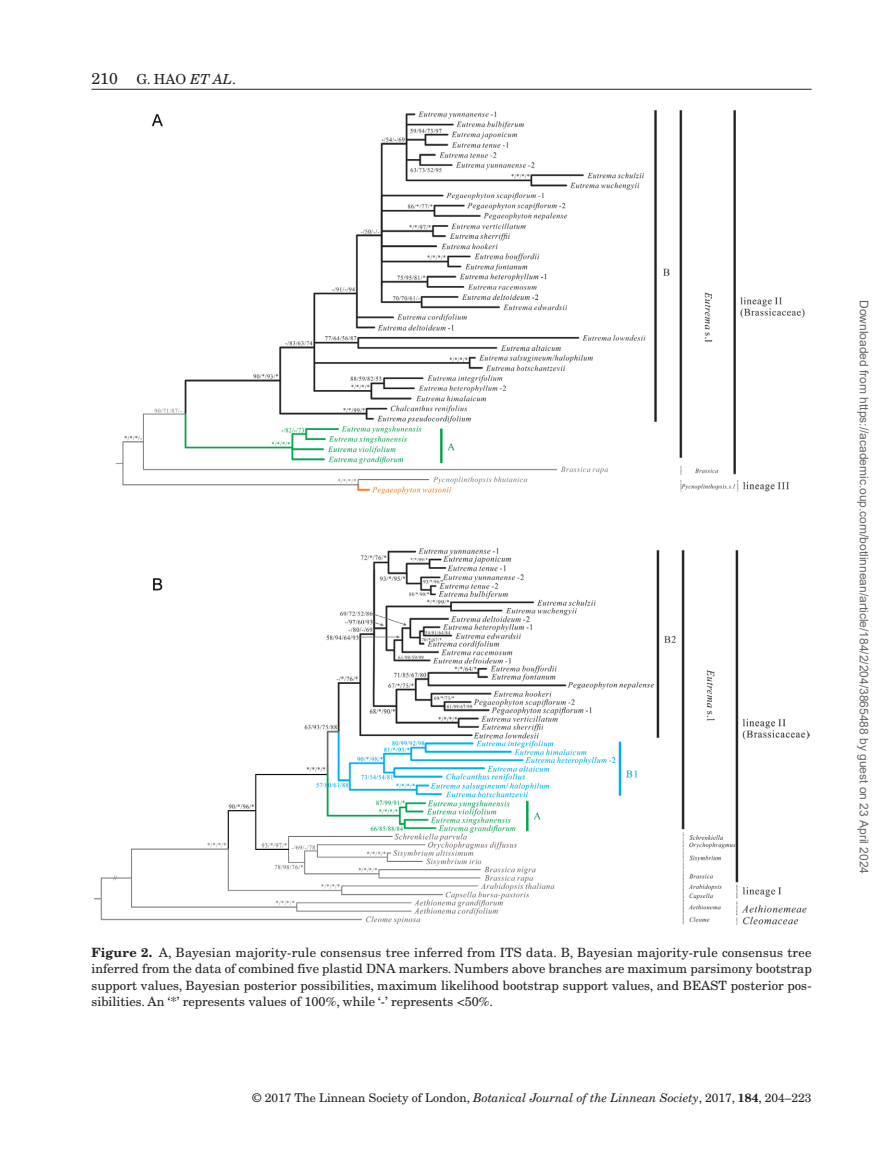
<style>
.page{position:relative;width:893px;height:1174px;background:#fff}
.page>*{position:absolute;margin:0;border:0;box-sizing:border-box;transform-origin:0 0}
.t1{font:13.8px "New Century Schlbk";color:#231f20}
.t2{font:12.75px/16.5px "New Century Schlbk";color:#231f20;text-align:justify}
.t3{font:12px "Arial";color:#666}
.t4{font:12px "New Century Schlbk";color:#231f20}
.s1{font-size:15.75px}
.s2{font-style:italic}
.s3{font-weight:700}
</style>
<div class="page">
<hr style="left:92px;top:89px;width:720px;height:1px;background:#231f20">
<img style="left:94px;top:110px;width:715px;height:815px">
<p class="t1" style="left:92px;top:70px;width:146px"><span class="s1">210</span> G. HAO <span class="s2">ET AL</span>.</p>
<p class="t2" style="left:92px;top:943px;width:722px"><span class="s3">Figure 2.</span> A, Bayesian majority-rule consensus tree inferred from ITS data. B, Bayesian majority-rule consensus tree inferred from the data of combined five plastid DNA markers. Numbers above branches are maximum parsimony bootstrap support values, Bayesian posterior possibilities, maximum likelihood bootstrap support values, and BEAST posterior pos&shy;sibilities. An ‘*’ represents values of 100%, while ‘-’ represents &lt;50%.</p>
<p class="t4" style="left:253px;top:1090px;width:560px">© 2017 The Linnean Society of London, <span class="s2">Botanical Journal of the Linnean Society</span>, 2017, <span class="s3">184</span>, 204–223</p>
<p class="t3" style="left:868px;top:300px;width:575px;rotate:90deg">Downloaded from https://academic.oup.com/botlinnean/article/184/2/204/3865488 by guest on 23 April 2024</p>
</div>
